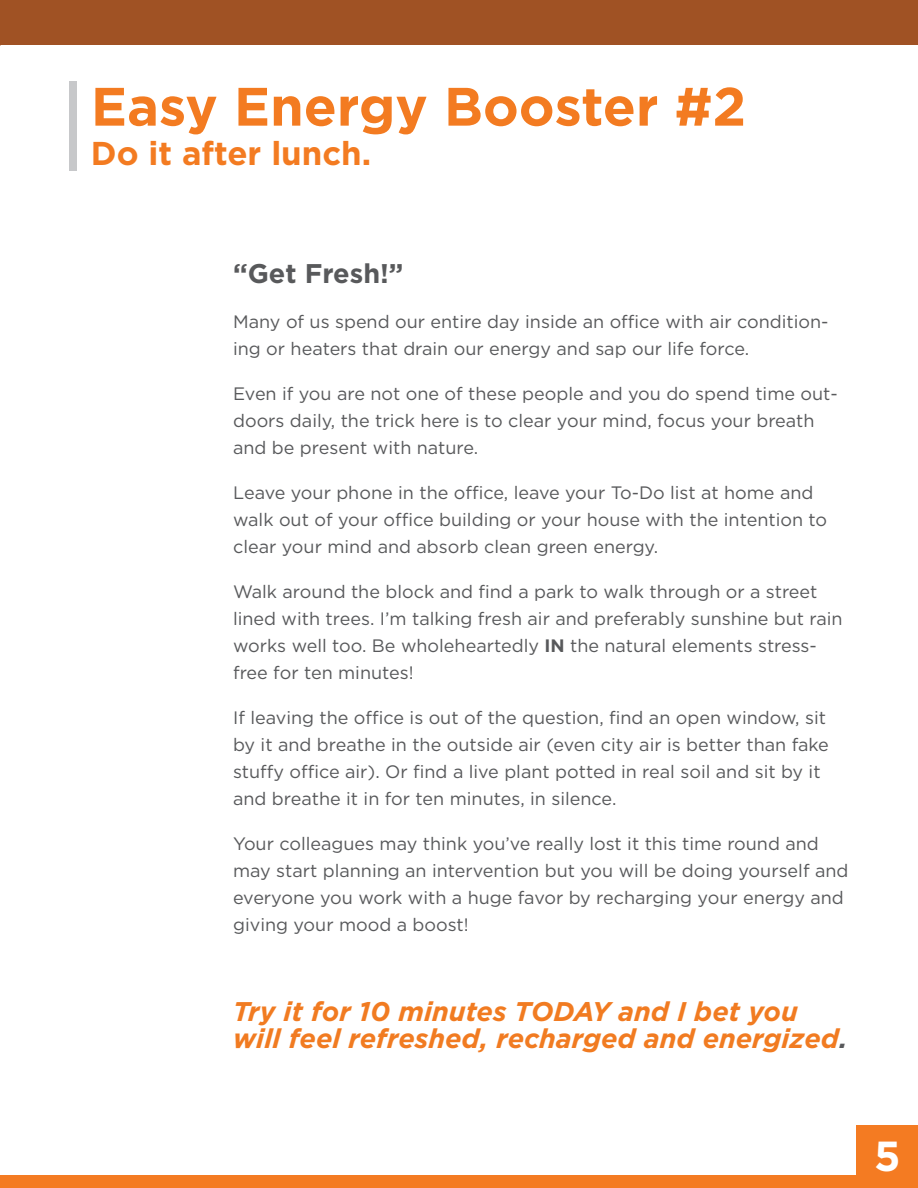
<style>
.page{position:relative;width:918px;height:1188px;background:#fff}
.page>*{position:absolute;margin:0;border:0;box-sizing:border-box;transform-origin:0 0}
.t1{font:700 54px "Gotham";color:#f37b21}
.t2{font:700 42px "Gotham";color:#fff}
.t3{font:700 33px "Gotham";color:#f37b21}
.t4{font:italic 700 27px/27px "Gotham";color:#f17b21}
.t5{font:700 27px "Gotham";color:#58595b}
.t6{font:18px/27px "Gotham";color:#58595b}
.s1{font-weight:700}
.s2{color:#58595b}
</style>
<div class="page">
<div style="left:0;top:0;width:918px;height:45px;background:#a05224"></div>
<div style="left:0;top:1175px;width:918px;height:13px;background:#f47b22"></div>
<div style="left:856px;top:1125px;width:62px;height:63px;background:#f47b22"></div>
<div style="left:69px;top:81px;width:7px;height:90px;background:#c7c8ca"></div>
<h1 class="t1" style="left:91px;top:75px;width:657px">Easy Energy Booster #2</h1>
<h3 class="t3" style="left:91px;top:135px;width:282px">Do it after lunch.</h3>
<h3 class="t5" style="left:233px;top:258px;width:172px">“Get Fresh!”</h3>
<p class="t6" style="left:233px;top:308px;width:597px">Many of us spend our entire day inside an office with air condition&shy;ing or heaters that drain our energy and sap our life force.</p>
<p class="t6" style="left:233px;top:380px;width:606px">Even if you are not one of these people and you do spend time out&shy;doors daily, the trick here is to clear your mind, focus your breath and be present with nature.</p>
<p class="t6" style="left:233px;top:479px;width:596px">Leave your phone in the office, leave your To-Do list at home and walk out of your office building or your house with the intention to clear your mind and absorb clean green energy.</p>
<p class="t6" style="left:233px;top:578px;width:611px">Walk around the block and find a park to walk through or a street lined with trees. I’m talking fresh air and preferably sunshine but rain works well too. Be wholeheartedly <span class="s1">IN</span> the natural elements stress&shy;free for ten minutes!</p>
<p class="t6" style="left:233px;top:704px;width:597px">If leaving the office is out of the question, find an open window, sit by it and breathe in the outside air (even city air is better than fake stuffy office air). Or find a live plant potted in real soil and sit by it and breathe it in for ten minutes, in silence.</p>
<p class="t6" style="left:233px;top:830px;width:617px">Your colleagues may think you’ve really lost it this time round and may start planning an intervention but you will be doing yourself and everyone you work with a huge favor by recharging your energy and giving your mood a boost!</p>
<h3 class="t4" style="left:233px;top:998px;width:616px">Try it for 10 minutes TODAY and I bet you will feel refreshed, recharged and energized<span class="s2">.</span></h3>
<h2 class="t2" style="left:874px;top:1132px;width:28px">5</h2>
</div>
